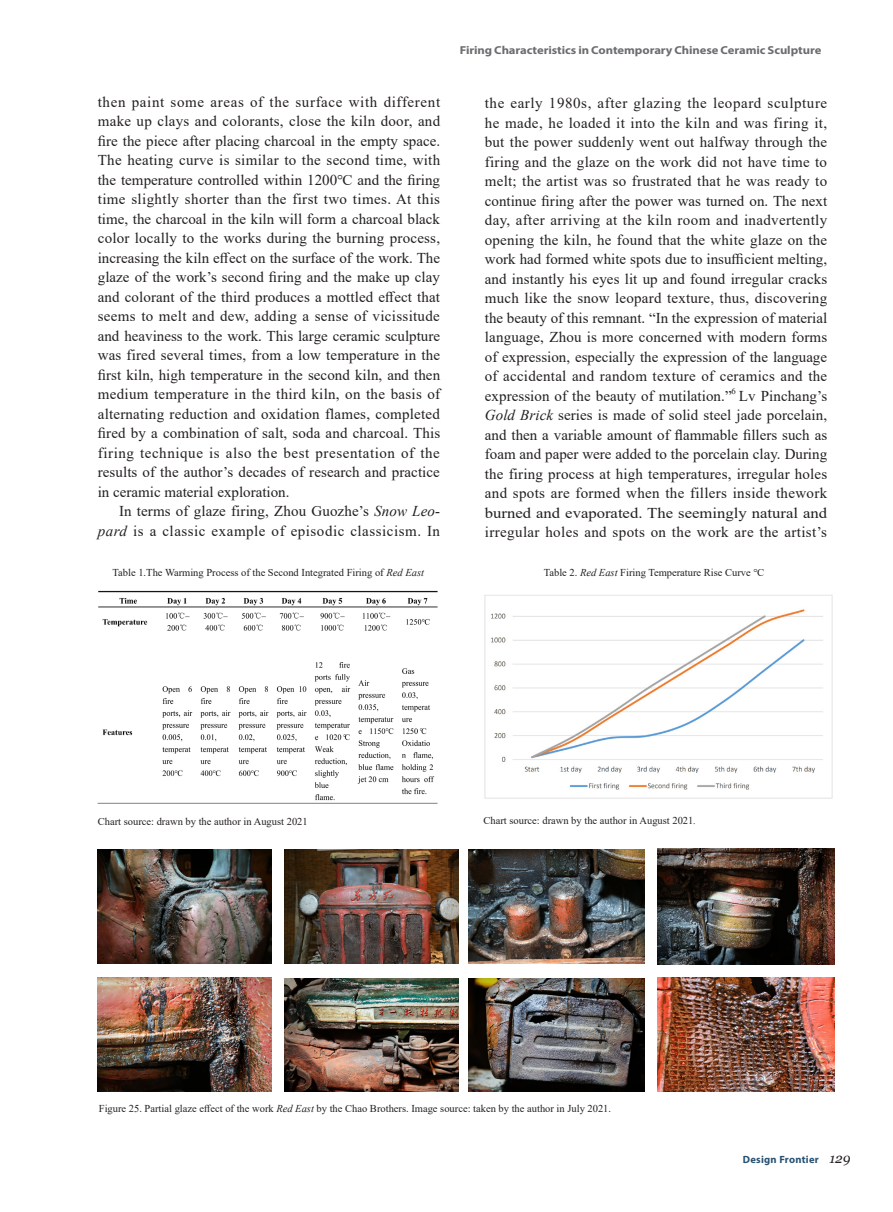
<style>
.page{position:relative;width:893px;height:1212px;background:#fff}
.page>*{position:absolute;margin:0;border:0;box-sizing:border-box;transform-origin:0 0}
.t1{font:15px/19.5px "Times New Roman";letter-spacing:.01em;color:#231f20;text-align:justify}
.t2{font:15px/19.5px "Times New Roman";letter-spacing:.035em;color:#231f20;text-align:right}
.t3{font:italic 13.5px "Georgia";color:#231f20}
.t4{font:700 11.55px "Myriad Pro";letter-spacing:-.005em;color:#6c6d70;scale:1.09 1}
.t5{font:10.5px "Times New Roman";color:#231f20}
.t6{font:700 10.5px "Myriad Pro";letter-spacing:.025em;color:#275172}
.t7{font:8.7px "Times New Roman";color:#231f20}
.s1{font-style:italic}
</style>
<div class="page">
<img style="left:98px;top:850px;width:174px;height:114px">
<img style="left:284px;top:850px;width:174px;height:114px">
<img style="left:469px;top:850px;width:176px;height:114px">
<img style="left:658px;top:849px;width:176px;height:115px">
<img style="left:98px;top:978px;width:174px;height:114px">
<img style="left:284px;top:979px;width:174px;height:112px">
<img style="left:469px;top:979px;width:176px;height:112px">
<img style="left:658px;top:978px;width:176px;height:113px">
<img style="left:98px;top:590px;width:340px;height:214px">
<img style="left:484px;top:595px;width:349px;height:204px">
<p class="t1" style="left:98px;top:91px;width:344px">then paint some areas of the surface with different make up clays and colorants, close the kiln door, and fire the piece after placing charcoal in the empty space.<br>The heating curve is similar to the second time, with the temperature controlled within 1200℃ and the firing time slightly shorter than the first two times. At this time, the charcoal in the kiln will form a charcoal black color locally to the works during the burning process, increasing the kiln effect on the surface of the work. The glaze of the work’s second firing and the make up clay and colorant of the third produces a mottled effect that seems to melt and dew, adding a sense of vicissitude and heaviness to the work. This large ceramic sculpture was fired several times, from a low temperature in the first kiln, high temperature in the second kiln, and then medium temperature in the third kiln, on the basis of alternating reduction and oxidation flames, completed fired by a combination of salt, soda and charcoal. This firing technique is also the best presentation of the results of the author’s decades of research and practice in ceramic material exploration.</p>
<p class="t2" style="left:98px;top:501px;width:344px">In terms of glaze firing, Zhou Guozhe’s <span class="s1">Snow Leo&shy;pard</span> is a classic example of episodic classicism. In</p>
<p class="t4" style="left:460px;top:42px;width:333px">Firing Characteristics in Contemporary Chinese Ceramic Sculpture</p>
<p class="t1" style="left:485px;top:93px;width:344px">the early 1980s, after glazing the leopard sculpture he made, he loaded it into the kiln and was firing it, but the power suddenly went out halfway through the firing and the glaze on the work did not have time to melt; the artist was so frustrated that he was ready to continue firing after the power was turned on. The next day, after arriving at the kiln room and inadvertently opening the kiln, he found that the white glaze on the work had formed white spots due to insufficient melting, and instantly his eyes lit up and found irregular cracks much like the snow leopard texture, thus, discovering the beauty of this remnant. “In the expression of material language, Zhou is more concerned with modern forms of expression, especially the expression of the language of accidental and random texture of ceramics and the expression of the beauty of mutilation.”</p>
<p class="t7" style="left:732px;top:385px;width:6px">6</p>
<p class="t1" style="left:485px;top:386px;width:344px;text-indent:254px">Lv Pinchang’s <span class="s1">Gold Brick</span> series is made of solid steel jade porcelain, and then a variable amount of flammable fillers such as foam and paper were added to the porcelain clay. During the firing process at high temperatures, irregular holes and spots are formed when the fillers inside thework burned and evaporated. The seemingly natural and irregular holes and spots on the work are the artist’s</p>
<p class="t5" style="left:113px;top:565px;width:313px">Table 1.The Warming Process of the Second Integrated Firing of <span class="s1">Red East</span></p>
<p class="t5" style="left:544px;top:565px;width:222px">Table 2. <span class="s1">Red East</span> Firing Temperature Rise Curve ℃</p>
<p class="t5" style="left:98px;top:814px;width:211px">Chart source: drawn by the author in August 2021</p>
<p class="t5" style="left:483px;top:813px;width:214px">Chart source: drawn by the author in August 2021<span class="s1">.</span></p>
<p class="t5" style="left:99px;top:1101px;width:514px">Figure 25. Partial glaze effect of the work <span class="s1">Red East</span> by the Chao Brothers. Image source: taken by the author in July 2021.</p>
<p class="t6" style="left:743px;top:1152px;width:78px">Design Frontier</p>
<p class="t3" style="left:829px;top:1149px;width:22px">129</p>
</div>
